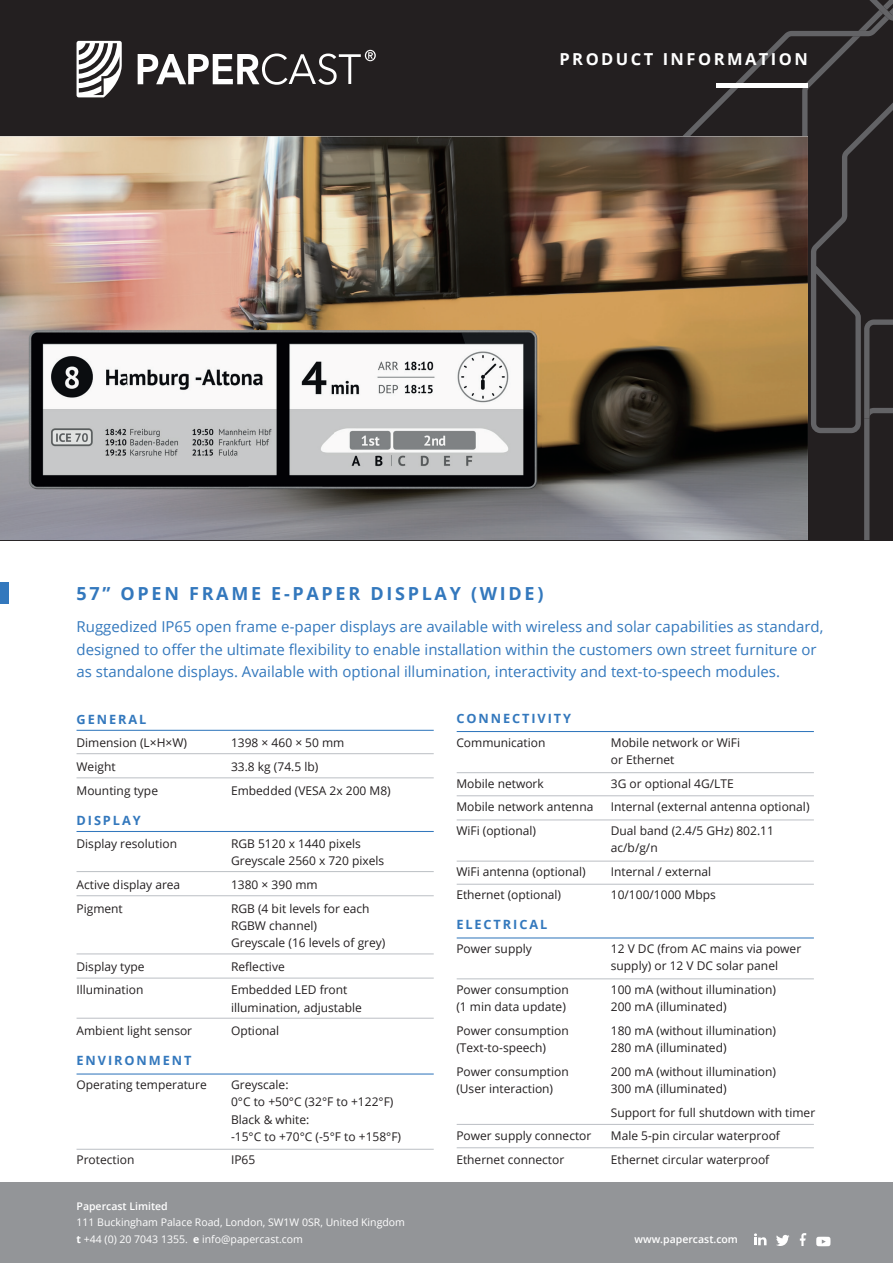
<style>
.page{position:relative;width:893px;height:1263px;background:#fff}
.page>*{position:absolute;margin:0;border:0;box-sizing:border-box;transform-origin:0 0}
.t1{font:700 18px "Open Sans";letter-spacing:.15em;color:#3378bd}
.t2{font:700 16.5px "Open Sans";letter-spacing:.15em;color:#fff}
.t3{font:15px/22.5px "Open Sans";color:#3378bd}
.t4{font:700 12.75px "Open Sans";letter-spacing:.15em;color:#3378bd}
.t5{font:12px/17.2px "Open Sans";color:#231f20}
.t6{font:10.5px/16.5px "Open Sans";color:#fff}
.t7{font:600 10.5px "Open Sans";color:#fff}
.s1{font-weight:700}
</style>
<div class="page">
<div style="left:0;top:0;width:893px;height:540px;background:#231f20"></div>
<svg style="left:683px;top:0;width:210px;height:540px"></svg>
<svg style="left:77px;top:41px;width:45px;height:56px"></svg>
<svg style="left:138px;top:50px;width:238px;height:35px"></svg>
<div style="left:716px;top:83px;width:92px;height:5px;background:#fff"></div>
<img style="left:0;top:136px;width:808px;height:404px">
<div style="left:0;top:1182px;width:893px;height:81px;background:#939598"></div>
<svg style="left:754px;top:1233px;width:12px;height:12px"></svg>
<svg style="left:776px;top:1235px;width:13px;height:11px"></svg>
<svg style="left:800px;top:1233px;width:6px;height:13px"></svg>
<svg style="left:816px;top:1237px;width:14px;height:9px"></svg>
<div style="left:0;top:583px;width:9px;height:21px;background:#3378bd"></div>
<img style="left:25px;top:312px;width:516px;height:194px">
<hr style="left:457px;top:937px;width:357px;height:1px;background:#3378bd">
<hr style="left:457px;top:978px;width:357px;height:1px;background:#bbbfc4">
<hr style="left:457px;top:1124px;width:357px;height:1px;background:#bbbfc4">
<hr style="left:77px;top:1073px;width:357px;height:1px;background:#3378bd">
<hr style="left:77px;top:1149px;width:357px;height:1px;background:#bbbfc4">
<hr style="left:457px;top:1147px;width:357px;height:1px;background:#bbbfc4">
<hr style="left:457px;top:731px;width:357px;height:1px;background:#3378bd">
<hr style="left:457px;top:772px;width:357px;height:1px;background:#bbbfc4">
<hr style="left:457px;top:795px;width:357px;height:1px;background:#bbbfc4">
<hr style="left:457px;top:820px;width:357px;height:1px;background:#bbbfc4">
<hr style="left:457px;top:861px;width:357px;height:1px;background:#bbbfc4">
<hr style="left:457px;top:884px;width:357px;height:1px;background:#bbbfc4">
<hr style="left:77px;top:730px;width:357px;height:1px;background:#3378bd">
<hr style="left:77px;top:753px;width:357px;height:1px;background:#bbbfc4">
<hr style="left:77px;top:778px;width:357px;height:1px;background:#bbbfc4">
<hr style="left:77px;top:831px;width:357px;height:1px;background:#3378bd">
<hr style="left:77px;top:871px;width:357px;height:1px;background:#bbbfc4">
<hr style="left:77px;top:895px;width:357px;height:1px;background:#bbbfc4">
<hr style="left:77px;top:954px;width:357px;height:1px;background:#bbbfc4">
<hr style="left:77px;top:978px;width:357px;height:1px;background:#bbbfc4">
<hr style="left:77px;top:1018px;width:357px;height:1px;background:#bbbfc4">
<h2 class="t2" style="left:559px;top:48px;width:250px">PRODUCT INFORMATION</h2>
<h1 class="t1" style="left:77px;top:581px;width:468px">57” OPEN FRAME E-PAPER DISPLAY (WIDE)</h1>
<p class="t3" style="left:77px;top:615px;width:748px">Ruggedized IP65 open frame e-paper displays are available with wireless and solar capabilities as standard, designed to offer the ultimate flexibility to enable installation within the customers own street furniture or as standalone displays. Available with optional illumination, interactivity and text-to-speech modules.</p>
<p class="t4" style="left:77px;top:710px;width:71px">GENERAL</p>
<p class="t5" style="left:77px;top:734px;width:112px">Dimension (L×H×W)</p>
<p class="t5" style="left:231px;top:734px;width:115px">1398 × 460 × 50 mm</p>
<p class="t5" style="left:77px;top:758px;width:41px">Weight</p>
<p class="t5" style="left:231px;top:758px;width:89px">33.8 kg (74.5 lb)</p>
<p class="t5" style="left:77px;top:781px;width:83px">Mounting type</p>
<p class="t5" style="left:231px;top:781px;width:161px">Embedded (VESA 2x 200 M8)</p>
<p class="t4" style="left:77px;top:811px;width:66px">DISPLAY</p>
<p class="t5" style="left:77px;top:835px;width:102px">Display resolution</p>
<p class="t5" style="left:231px;top:835px;width:155px">RGB 5120 x 1440 pixels<br>Greyscale 2560 x 720 pixels</p>
<p class="t5" style="left:77px;top:876px;width:105px">Active display area</p>
<p class="t5" style="left:231px;top:876px;width:88px">1380 × 390 mm</p>
<p class="t5" style="left:77px;top:899px;width:48px">Pigment</p>
<p class="t5" style="left:231px;top:899px;width:156px">RGB (4 bit levels for each<br>RGBW channel)<br>Greyscale (16 levels of grey)</p>
<p class="t5" style="left:77px;top:957px;width:70px">Display type</p>
<p class="t5" style="left:231px;top:957px;width:55px">Reflective</p>
<p class="t5" style="left:77px;top:981px;width:68px">Illumination</p>
<p class="t5" style="left:231px;top:981px;width:132px">Embedded LED front illumination, adjustable</p>
<p class="t5" style="left:77px;top:1022px;width:117px">Ambient light sensor</p>
<p class="t5" style="left:231px;top:1022px;width:50px">Optional</p>
<p class="t4" style="left:77px;top:1052px;width:116px">ENVIRONMENT</p>
<p class="t5" style="left:77px;top:1076px;width:132px">Operating temperature</p>
<p class="t5" style="left:231px;top:1076px;width:172px">Greyscale:<br>0°C to +50°C (32°F to +122°F)<br>Black &amp; white:<br>-15°C to +70°C (-5°F to +158°F)</p>
<p class="t5" style="left:77px;top:1151px;width:59px">Protection</p>
<p class="t5" style="left:231px;top:1151px;width:26px">IP65</p>
<p class="t7" style="left:77px;top:1199px;width:93px">Papercast Limited</p>
<p class="t6" style="left:77px;top:1214px;width:330px">111 Buckingham Palace Road, London, SW1W 0SR, United Kingdom <span class="s1">t</span> +44 (0) 20 7043 1355. <span class="s1">e</span> info@papercast.com</p>
<p class="t4" style="left:456px;top:709px;width:116px">CONNECTIVITY</p>
<p class="t5" style="left:456px;top:733px;width:91px">Communication</p>
<p class="t5" style="left:611px;top:733px;width:131px">Mobile network or WiFi or Ethernet</p>
<p class="t5" style="left:456px;top:774px;width:89px">Mobile network</p>
<p class="t5" style="left:611px;top:774px;width:124px">3G or optional 4G/LTE</p>
<p class="t5" style="left:456px;top:798px;width:139px">Mobile network antenna</p>
<p class="t5" style="left:611px;top:798px;width:200px">Internal (external antenna optional)</p>
<p class="t5" style="left:456px;top:821px;width:81px">WiFi (optional)</p>
<p class="t5" style="left:611px;top:821px;width:165px">Dual band (2.4/5 GHz) 802.11 ac/b/g/n</p>
<p class="t5" style="left:456px;top:862px;width:131px">WiFi antenna (optional)</p>
<p class="t5" style="left:611px;top:862px;width:102px">Internal / external</p>
<p class="t5" style="left:456px;top:886px;width:106px">Ethernet (optional)</p>
<p class="t5" style="left:611px;top:886px;width:106px">10/100/1000 Mbps</p>
<p class="t4" style="left:456px;top:916px;width:92px">ELECTRICAL</p>
<p class="t5" style="left:456px;top:940px;width:77px">Power supply</p>
<p class="t5" style="left:611px;top:940px;width:192px">12 V DC (from AC mains via power supply) or 12 V DC solar panel</p>
<p class="t5" style="left:456px;top:981px;width:114px">Power consumption</p>
<p class="t5" style="left:611px;top:981px;width:167px">100 mA (without illumination)</p>
<p class="t5" style="left:456px;top:998px;width:111px">(1 min data update)</p>
<p class="t5" style="left:611px;top:998px;width:117px">200 mA (illuminated)</p>
<p class="t5" style="left:456px;top:1021px;width:114px">Power consumption</p>
<p class="t5" style="left:611px;top:1021px;width:167px">180 mA (without illumination)</p>
<p class="t5" style="left:456px;top:1039px;width:91px">(Text-to-speech)</p>
<p class="t5" style="left:611px;top:1039px;width:117px">280 mA (illuminated)</p>
<p class="t5" style="left:456px;top:1062px;width:114px">Power consumption</p>
<p class="t5" style="left:611px;top:1062px;width:167px">200 mA (without illumination)</p>
<p class="t5" style="left:456px;top:1079px;width:98px">(User interaction)</p>
<p class="t5" style="left:611px;top:1076px;width:206px;line-height:23.7px">300 mA (illuminated)<br>Support for full shutdown with timer</p>
<p class="t5" style="left:456px;top:1127px;width:137px">Power supply connector</p>
<p class="t5" style="left:611px;top:1127px;width:171px">Male 5-pin circular waterproof</p>
<p class="t5" style="left:456px;top:1150px;width:109px">Ethernet connector</p>
<p class="t5" style="left:611px;top:1150px;width:160px">Ethernet circular waterproof</p>
<p class="t7" style="left:634px;top:1232px;width:105px">www.papercast.com</p>
</div>
